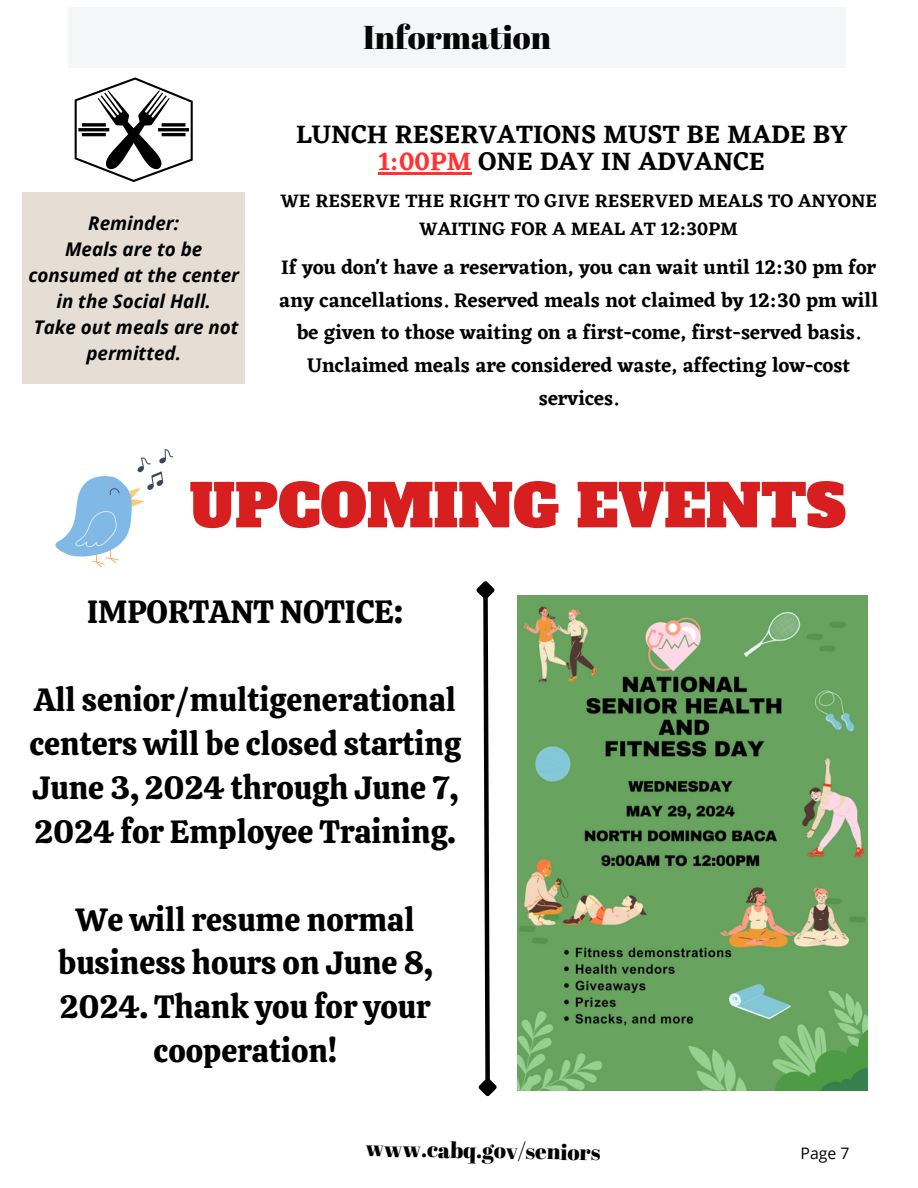
<style>
.page{position:relative;width:918px;height:1188px;background:#fff}
.page>*{position:absolute;margin:0;border:0;box-sizing:border-box;transform-origin:0 0}
.t1{font:58.5px "Alfa Slab One";color:#d81f1f}
.t2{font:33px "Abril Fatface";color:#040606}
.t3{font:31.95px/43.8px "Calistoga";color:#000}
.t4{font:600 26.25px/27px "Eczar";color:#000;text-align:center}
.t5{font:22.35px "Abril Fatface";color:#000}
.t6{font:600 20.4px/32.7px "Eczar";color:#000;text-align:center}
.t7{font:italic 700 18.9px/25.8px "Open Sans";color:#000;text-align:center}
.t8{font:600 18.75px "Eczar";color:#000}
.t9{font:15.9px "Open Sans";color:#000}
.s1{color:#ff3131}
</style>
<div class="page">
<div style="left:68px;top:8px;width:778px;height:60px;background:#f5f6f7"></div>
<svg style="left:75px;top:77px;width:118px;height:105px"></svg>
<div style="left:22px;top:192px;width:223px;height:191px;background:#e6ded4"></div>
<svg style="left:476px;top:581px;width:21px;height:516px"></svg>
<svg style="left:55px;top:449px;width:118px;height:118px"></svg>
<img style="left:518px;top:596px;width:350px;height:495px">
<hr style="left:378px;top:172px;width:94px;height:3px;background:#ff3131">
<h3 class="t2" style="left:363px;top:14px;width:190px">Information</h3>
<p class="t7" style="left:88px;top:210px;width:92px">Reminder:</p>
<p class="t7" style="left:28px;top:236px;width:212px">Meals are to be consumed at the center in the Social Hall.</p>
<p class="t7" style="left:34px;top:313px;width:206px">Take out meals are not permitted.</p>
<h1 class="t4" style="left:296px;top:121px;width:553px">LUNCH RESERVATIONS MUST BE MADE BY<br><span class="s1">1:00PM</span> ONE DAY IN ADVANCE</h1>
<p class="t8" style="left:280px;top:190px;width:598px">WE RESERVE THE RIGHT TO GIVE RESERVED MEALS TO ANYONE</p>
<h5 class="t8" style="left:419px;top:218px;width:320px">WAITING FOR A MEAL AT 12:30PM</h5>
<p class="t6" style="left:279px;top:251px;width:600px">If you don't have a reservation, you can wait until 12:30 pm for any cancellations. Reserved meals not claimed by 12:30 pm will be given to those waiting on a first-come, first-served basis.<br>Unclaimed meals are considered waste, affecting low-cost services.</p>
<p class="t1" style="left:189px;top:467px;width:658px">UPCOMING EVENTS</p>
<h2 class="t3" style="left:87px;top:590px;width:318px">IMPORTANT NOTICE:</h2>
<h3 class="t3" style="left:29px;top:678px;width:433px">All senior/multigenerational centers will be closed starting<br>June 3, 2024 through June 7,<br>2024 for Employee Training.</h3>
<h3 class="t3" style="left:58px;top:897px;width:376px;text-align:center">We will resume normal business hours on June 8,<br>2024. Thank you for your cooperation!</h3>
<p class="t5" style="left:366px;top:1133px;width:236px;rotate:1deg">www.cabq.gov/seniors</p>
<h4 class="t9" style="left:801px;top:1142px;width:51px">Page 7</h4>
</div>
